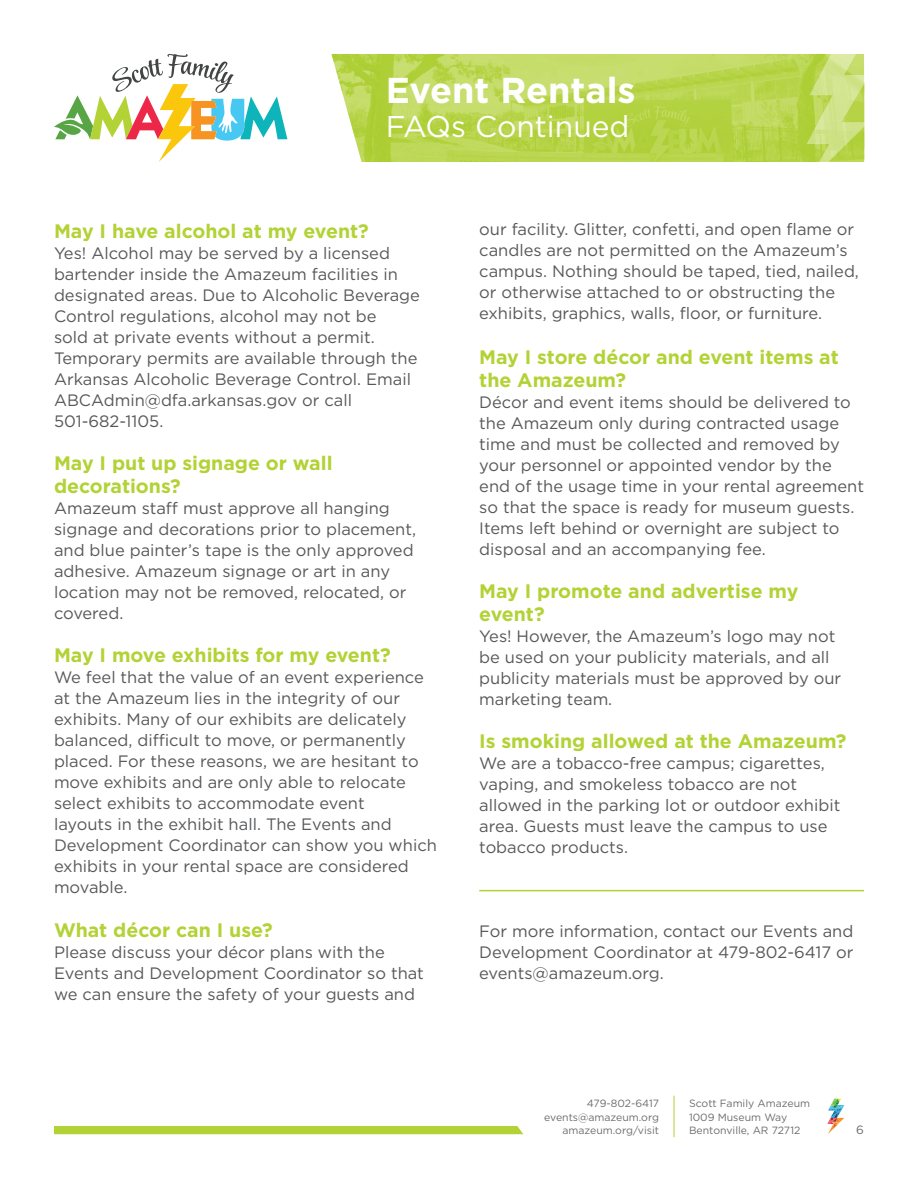
<style>
.page{position:relative;width:918px;height:1188px;background:#fff}
.page>*{position:absolute;margin:0;border:0;box-sizing:border-box;transform-origin:0 0}
.t1{font:700 36px "Gotham";color:#fff}
.Subheader{font:30px "Gotham";color:#fff}
.FAQ_Heading{font:700 19.5px/22.5px "Gotham";color:#b2d235}
.t2{font:16.5px/21px "Gotham";color:#57585a}
.t3{font:12px "Gotham";color:#6c6d70}
.t4{font:10.5px/13.5px "Gotham";color:#6c6d70;text-align:right}
</style>
<div class="page">
<svg style="left:827px;top:1099px;width:17px;height:35px"></svg>
<hr style="left:674px;top:1096px;width:1px;height:41px;background:#b2d235">
<svg style="left:54px;top:54px;width:233px;height:108px"></svg>
<svg style="left:332px;top:54px;width:475px;height:108px;background:#bcd756"></svg>
<div style="left:54px;top:1126px;width:469px;height:8px;background:#b2d235"></div>
<svg style="left:807px;top:54px;width:58px;height:108px;background:#c5dc6f"></svg>
<hr style="left:479px;top:890px;width:385px;height:1px;background:#b2d235">
<h1 class="t1" style="left:386px;top:66px;width:251px">Event Rentals</h1>
<p class="Subheader" style="left:386px;top:108px;width:245px">FAQs Continued</p>
<p class="FAQ_Heading" style="left:54px;top:219px;width:316px">May I have alcohol at my event?</p>
<p class="t2" style="left:54px;top:242px;width:368px">Yes! Alcohol may be served by a licensed bartender inside the Amazeum facilities in designated areas. Due to Alcoholic Beverage Control regulations, alcohol may not be<br>sold at private events without a permit.<br>Temporary permits are available through the Arkansas Alcoholic Beverage Control. Email ABCAdmin@dfa.arkansas.gov or call 501-682-1105.</p>
<p class="FAQ_Heading" style="left:54px;top:452px;width:280px">May I put up signage or wall decorations?</p>
<p class="t2" style="left:54px;top:497px;width:364px">Amazeum staff must approve all hanging signage and decorations prior to placement, and blue painter’s tape is the only approved adhesive. Amazeum signage or art in any location may not be removed, relocated, or covered.</p>
<p class="FAQ_Heading" style="left:54px;top:644px;width:338px">May I move exhibits for my event?</p>
<p class="t2" style="left:54px;top:666px;width:384px">We feel that the value of an event experience at the Amazeum lies in the integrity of our exhibits. Many of our exhibits are delicately balanced, difficult to move, or permanently placed. For these reasons, we are hesitant to move exhibits and are only able to relocate select exhibits to accommodate event<br>layouts in the exhibit hall. The Events and Development Coordinator can show you which exhibits in your rental space are considered movable.</p>
<p class="FAQ_Heading" style="left:54px;top:918px;width:220px">What décor can I use?</p>
<p class="t2" style="left:54px;top:941px;width:371px">Please discuss your décor plans with the<br>Events and Development Coordinator so that we can ensure the safety of your guests and</p>
<p class="t2" style="left:479px;top:219px;width:381px">our facility. Glitter, confetti, and open flame or candles are not permitted on the Amazeum’s campus. Nothing should be taped, tied, nailed, or otherwise attached to or obstructing the exhibits, graphics, walls, floor, or furniture.</p>
<p class="FAQ_Heading" style="left:479px;top:346px;width:361px">May I store décor and event items at the Amazeum?</p>
<p class="t2" style="left:479px;top:391px;width:386px">Décor and event items should be delivered to the Amazeum only during contracted usage time and must be collected and removed by your personnel or appointed vendor by the end of the usage time in your rental agreement so that the space is ready for museum guests.<br>Items left behind or overnight are subject to disposal and an accompanying fee.</p>
<p class="FAQ_Heading" style="left:479px;top:580px;width:321px">May I promote and advertise my event?</p>
<p class="t2" style="left:479px;top:625px;width:363px">Yes! However, the Amazeum’s logo may not be used on your publicity materials, and all publicity materials must be approved by our marketing team.</p>
<p class="FAQ_Heading" style="left:479px;top:730px;width:369px">Is smoking allowed at the Amazeum?</p>
<p class="t2" style="left:479px;top:753px;width:363px">We are a tobacco-free campus; cigarettes, vaping, and smokeless tobacco are not allowed in the parking lot or outdoor exhibit area. Guests must leave the campus to use tobacco products.</p>
<p class="t2" style="left:479px;top:921px;width:376px;text-align:justify">For more information, contact our Events and Development Coordinator at 479-802-6417 or events@amazeum.org.</p>
<p class="t4" style="left:544px;top:1096px;width:116px">479-802-6417 events@amazeum.org amazeum.org/visit</p>
<p class="t4" style="left:689px;top:1096px;width:123px;text-align:left">Scott Family Amazeum<br>1009 Museum Way<br>Bentonville, AR 72712</p>
<p class="t3" style="left:856px;top:1122px;width:9px">6</p>
</div>
